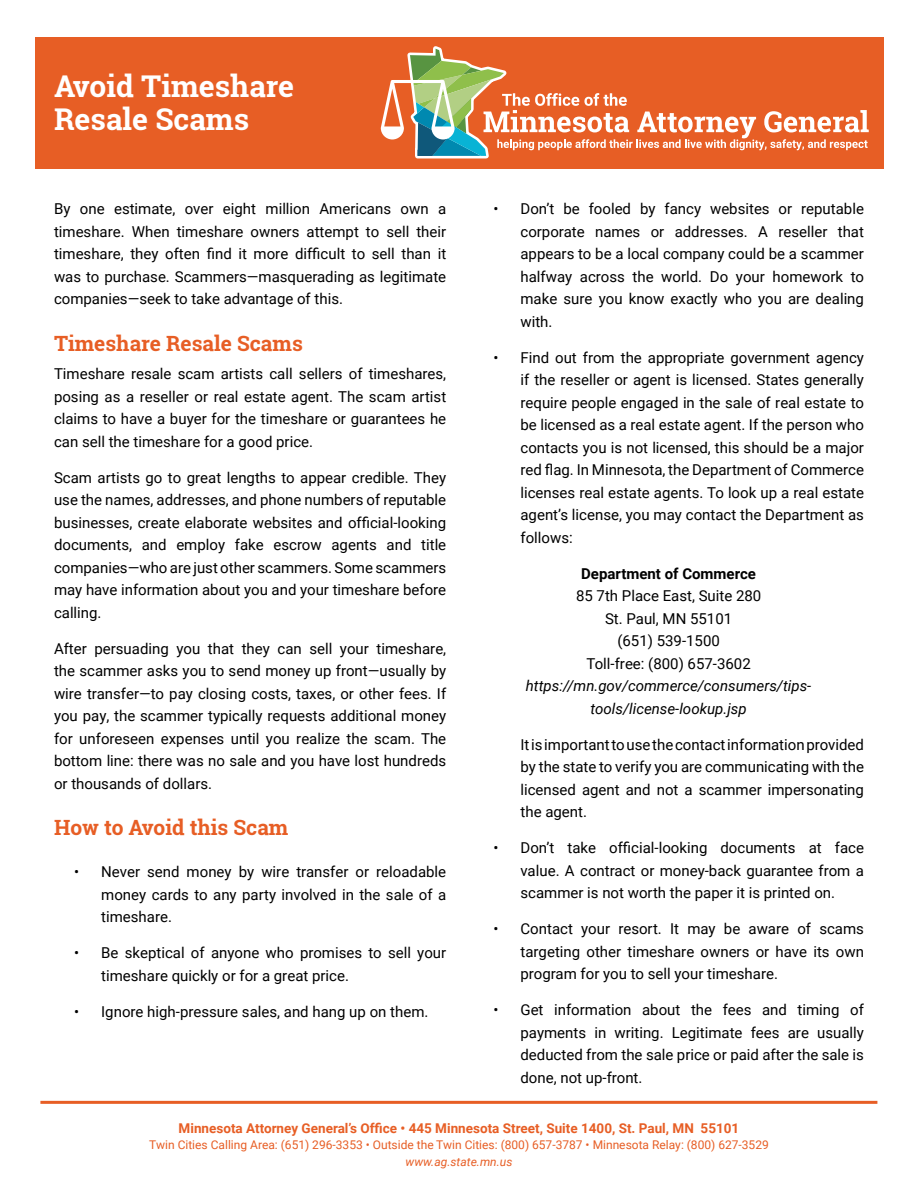
<style>
.page{position:relative;width:918px;height:1188px;background:#fff}
.page>*{position:absolute;margin:0;border:0;box-sizing:border-box;transform-origin:0 0}
.h1{font:700 30px/33px "Roboto Slab";color:#fff}
.h2{font:700 21px "Roboto Slab";color:#e75e25}
.li{font:15px/22.5px "Roboto";color:#000;text-align:justify}
.p{font:15px/22.5px "Roboto";color:#000;text-align:justify}
.p_1{font:15px/22.5px "Roboto";color:#000;text-align:justify}
.t1{font:700 13.5px "Roboto";color:#e75e25}
.t2{font:12px/16.5px "Roboto";color:#e75e25;text-align:center}
.s1{font-weight:700}
.s2{font-style:italic}
</style>
<div class="page">
<hr style="left:40px;top:1101px;width:837px;height:3px;background:#e75e25">
<div style="left:35px;top:37px;width:848px;height:131px;background:#e75e25"></div>
<svg style="left:381px;top:46px;width:488px;height:113px"></svg>
<h1 class="h1" style="left:54px;top:69px;width:242px">Avoid Timeshare<br>Resale Scams</h1>
<p class="li" style="left:520px;top:197px;width:345px;text-indent:-27px">• Don’t be fooled by fancy websites or reputable corporate names or addresses. A reseller that appears to be a local company could be a scammer halfway across the world. Do your homework to make sure you know exactly who you are dealing with.</p>
<p class="li" style="left:520px;top:346px;width:345px;text-indent:-27px">• Find out from the appropriate government agency if the reseller or agent is licensed. States generally require people engaged in the sale of real estate to be licensed as a real estate agent. If the person who contacts you is not licensed, this should be a major red flag. In Minnesota, the Department of Commerce licenses real estate agents. To look up a real estate agent’s license, you may contact the Department as follows:</p>
<p class="p" style="left:526px;top:562px;width:287px;text-align:center"><span class="s1">Department of Commerce<br></span>85 7th Place East, Suite 280<br>St. Paul, MN 55101<br>(651) 539-1500<br>Toll-free: (800) 657-3602 <span class="s2">https://mn.gov/commerce/consumers/tips&shy;tools/license-lookup.jsp</span></p>
<p class="li" style="left:520px;top:733px;width:345px">It is important to use the contact information provided by the state to verify you are communicating with the licensed agent and not a scammer impersonating the agent.</p>
<p class="li" style="left:520px;top:836px;width:345px;text-indent:-27px">• Don’t take official-looking documents at face value. A contract or money-back guarantee from a scammer is not worth the paper it is printed on.</p>
<p class="li" style="left:520px;top:917px;width:345px;text-indent:-27px">• Contact your resort. It may be aware of scams targeting other timeshare owners or have its own program for you to sell your timeshare.</p>
<p class="li" style="left:520px;top:998px;width:345px;text-indent:-27px">• Get information about the fees and timing of payments in writing. Legitimate fees are usually deducted from the sale price or paid after the sale is done, not up-front.</p>
<p class="t1" style="left:179px;top:1118px;width:562px">Minnesota Attorney General’s Office • 445 Minnesota Street, Suite 1400, St. Paul, MN 55101</p>
<p class="t2" style="left:149px;top:1136px;width:621px">Twin Cities Calling Area: (651) 296-3353 • Outside the Twin Cities: (800) 657-3787 • Minnesota Relay: (800) 627-3529 <span class="s2">www.ag.state.mn.us</span></p>
<p class="p_1" style="left:54px;top:197px;width:394px">By one estimate, over eight million Americans own a timeshare. When timeshare owners attempt to sell their timeshare, they often find it more difficult to sell than it was to purchase. Scammers—masquerading as legitimate companies—seek to take advantage of this.</p>
<h2 class="h2" style="left:54px;top:329px;width:250px">Timeshare Resale Scams</h2>
<p class="p_1" style="left:54px;top:362px;width:394px">Timeshare resale scam artists call sellers of timeshares, posing as a reseller or real estate agent. The scam artist claims to have a buyer for the timeshare or guarantees he can sell the timeshare for a good price.</p>
<p class="p" style="left:54px;top:466px;width:394px">Scam artists go to great lengths to appear credible. They use the names, addresses, and phone numbers of reputable businesses, create elaborate websites and official-looking documents, and employ fake escrow agents and title companies—who are just other scammers. Some scammers may have information about you and your timeshare before calling.</p>
<p class="p" style="left:54px;top:637px;width:394px">After persuading you that they can sell your timeshare, the scammer asks you to send money up front—usually by wire transfer—to pay closing costs, taxes, or other fees. If you pay, the scammer typically requests additional money for unforeseen expenses until you realize the scam. The bottom line: there was no sale and you have lost hundreds or thousands of dollars.</p>
<h2 class="h2" style="left:54px;top:813px;width:236px">How to Avoid this Scam</h2>
<p class="li" style="left:101px;top:860px;width:347px;text-indent:-27px">• Never send money by wire transfer or reloadable money cards to any party involved in the sale of a timeshare.</p>
<p class="li" style="left:101px;top:941px;width:346px;text-indent:-27px">• Be skeptical of anyone who promises to sell your timeshare quickly or for a great price.</p>
<p class="li" style="left:74px;top:1000px;width:356px">• Ignore high-pressure sales, and hang up on them.</p>
</div>
